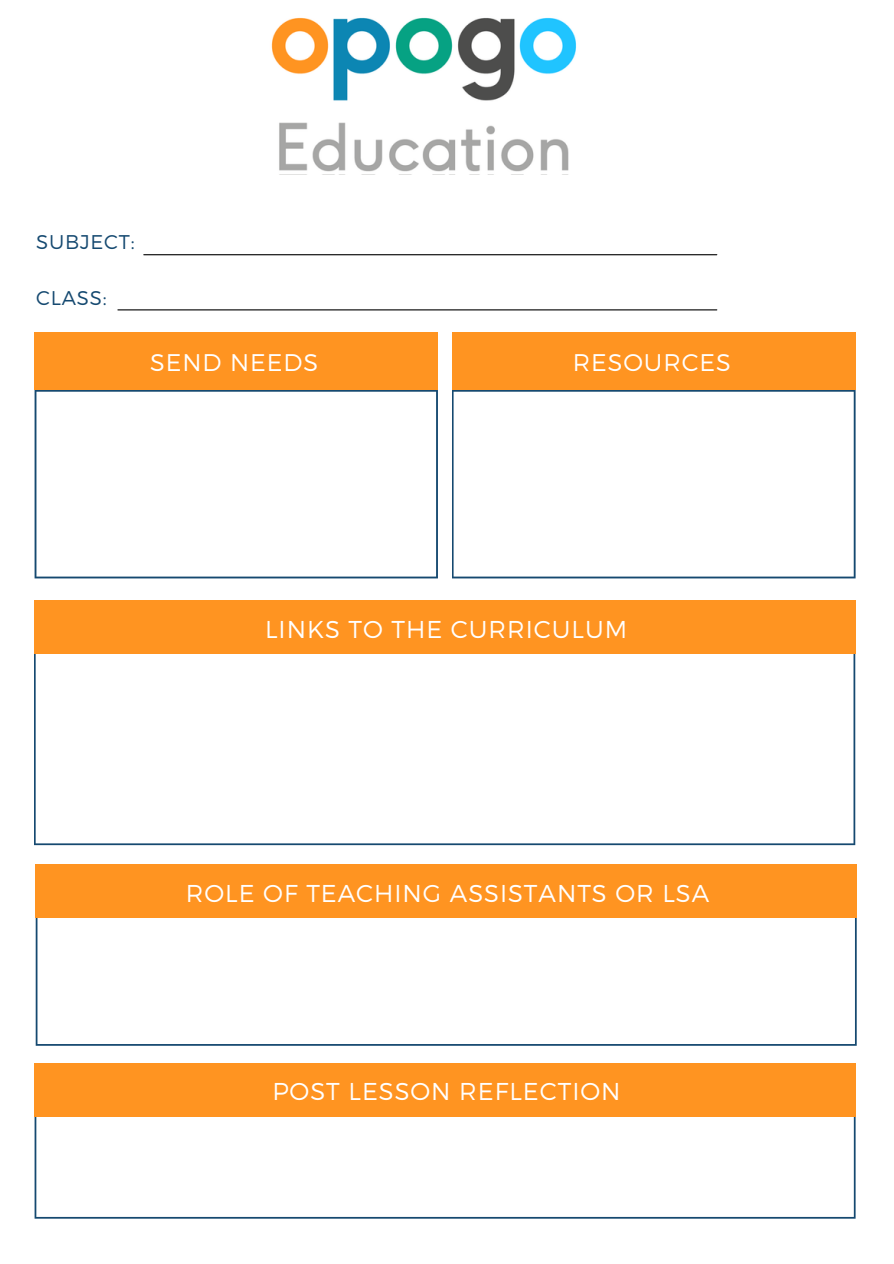
<style>
.page{position:relative;width:894px;height:1264px;background:#fff}
.page>*{position:absolute;margin:0;border:0;box-sizing:border-box;transform-origin:0 0}
.t1{font:300 24.3px "Montserrat";letter-spacing:.04em;color:#fff}
.t2{font:300 24px "Montserrat";letter-spacing:.04em;color:#fff}
.t3{font:300 19.8px "Montserrat";letter-spacing:.04em;color:#154970}
</style>
<div class="page">
<svg style="left:35px;top:390px;width:403px;height:188px"></svg>
<svg style="left:34px;top:654px;width:821px;height:191px"></svg>
<div style="left:34px;top:601px;width:821px;height:53px;background:#ff9421"></div>
<svg style="left:36px;top:917px;width:820px;height:128px"></svg>
<div style="left:35px;top:864px;width:821px;height:53px;background:#ff9421"></div>
<div style="left:34px;top:332px;width:404px;height:58px;background:#ff9421"></div>
<hr style="left:144px;top:254px;width:572px;height:1px;background:#000">
<hr style="left:118px;top:309px;width:598px;height:1px;background:#000">
<svg style="left:452px;top:390px;width:403px;height:188px"></svg>
<div style="left:452px;top:332px;width:403px;height:58px;background:#ff9421"></div>
<svg style="left:35px;top:1116px;width:820px;height:102px"></svg>
<div style="left:34px;top:1063px;width:821px;height:53px;background:#ff9421"></div>
<img style="left:271px;top:17px;width:305px;height:155px">
<p class="t3" style="left:36px;top:230px;width:100px">SUBJECT:</p>
<p class="t3" style="left:36px;top:286px;width:72px">CLASS:</p>
<p class="t2" style="left:150px;top:348px;width:169px">SEND NEEDS</p>
<p class="t2" style="left:572px;top:348px;width:160px">RESOURCES</p>
<p class="t1" style="left:265px;top:614px;width:363px">LINKS TO THE CURRICULUM</p>
<p class="t1" style="left:186px;top:878px;width:525px">ROLE OF TEACHING ASSISTANTS OR LSA</p>
<p class="t1" style="left:272px;top:1076px;width:349px">POST LESSON REFLECTION</p>
</div>
